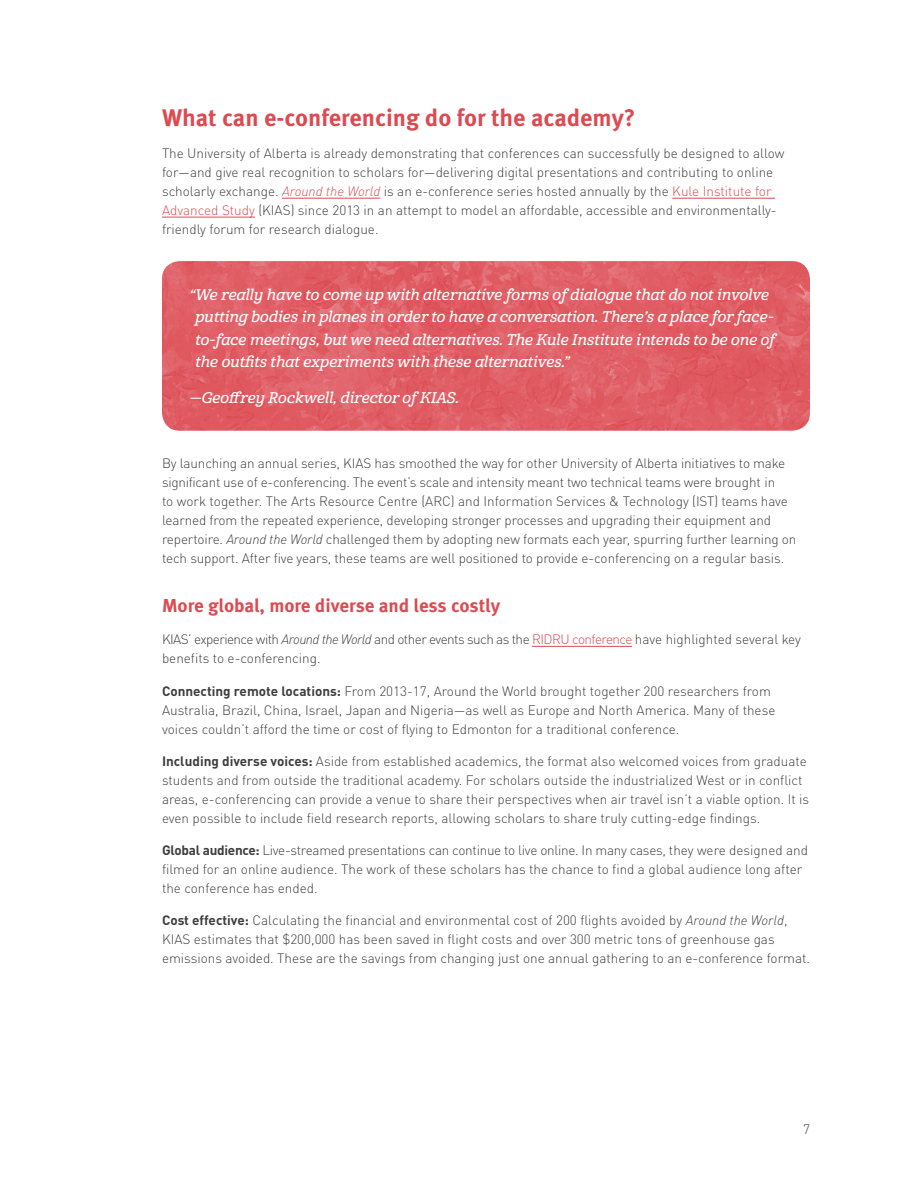
<style>
.page{position:relative;width:918px;height:1188px;background:#fff}
.page>*{position:absolute;margin:0;border:0;box-sizing:border-box;transform-origin:0 0}
.t1{font:700 24px "Meta Pro";color:#db4b51}
.t2{font:700 18.75px "Meta Pro";color:#db4b51}
.t3{font:15px/22.5px "Cabrito Nor Dem It";color:#fff}
.t4{font:300 13.5px/18.9px "DIN Pro";color:#3e3e3f}
.t5{font:300 13.5px/18.9px "DIN Pro";letter-spacing:-.04em;color:#3e3e3f}
.s1{font-style:italic;color:#db4b51}
.s2{color:#db4b51}
.s3{font-style:italic}
.s4{font-weight:700}
</style>
<div class="page">
<img style="left:162px;top:261px;width:648px;height:170px">
<hr style="left:282px;top:198px;width:98px;height:1px;background:#db4b51">
<hr style="left:672px;top:198px;width:103px;height:1px;background:#db4b51">
<hr style="left:162px;top:217px;width:93px;height:1px;background:#db4b51">
<hr style="left:532px;top:646px;width:100px;height:1px;background:#db4b51">
<h1 class="t1" style="left:162px;top:103px;width:475px">What can e-conferencing do for the academy?</h1>
<p class="t4" style="left:162px;top:143px;width:624px">The University of Alberta is already demonstrating that conferences can successfully be designed to allow for—and give real recognition to scholars for—delivering digital presentations and contributing to online scholarly exchange. <span class="s1">Around the World</span> is an e-conference series hosted annually by the <span class="s2">Kule Institute for Advanced Study</span> (KIAS) since 2013 in an attempt to model an affordable, accessible and environmentally&shy;friendly forum for research dialogue.</p>
<p class="t3" style="left:195px;top:283px;width:581px;text-indent:-6px">“We really have to come up with alternative forms of dialogue that do not involve putting bodies in planes in order to have a conversation. There’s a place for face&shy;to-face meetings, but we need alternatives. The Kule Institute intends to be one of the outfits that experiments with these alternatives.”</p>
<p class="t3" style="left:189px;top:387px;width:271px">—Geoffrey Rockwell, director of KIAS.</p>
<p class="t4" style="left:162px;top:453px;width:636px">By launching an annual series, KIAS has smoothed the way for other University of Alberta initiatives to make significant use of e-conferencing. The event’s scale and intensity meant two technical teams were brought in<br>to work together. The Arts Resource Centre (ARC) and Information Services &amp; Technology (IST) teams have learned from the repeated experience, developing stronger processes and upgrading their equipment and repertoire. <span class="s3">Around the World</span> challenged them by adopting new formats each year, spurring further learning on tech support. After five years, these teams are well positioned to provide e-conferencing on a regular basis.</p>
<h2 class="t2" style="left:162px;top:594px;width:340px">More global, more diverse and less costly</h2>
<p class="t5" style="left:162px;top:629px;width:641px">KIAS’ experience with <span class="s3">Around the World</span> and other events such as the <span class="s2">RIDRU conference</span> have highlighted several key benefits to e-conferencing.</p>
<p class="t4" style="left:162px;top:680px;width:615px"><span class="s4">Connecting remote locations:</span> From 2013-17, Around the World brought together 200 researchers from<br>Australia, Brazil, China, Israel, Japan and Nigeria—as well as Europe and North America. Many of these voices couldn’t afford the time or cost of flying to Edmonton for a traditional conference.</p>
<p class="t4" style="left:162px;top:750px;width:649px"><span class="s4">Including diverse voices:</span> Aside from established academics, the format also welcomed voices from graduate students and from outside the traditional academy. For scholars outside the industrialized West or in conflict areas, e-conferencing can provide a venue to share their perspectives when air travel isn’t a viable option. It is even possible to include field research reports, allowing scholars to share truly cutting-edge findings.</p>
<p class="t4" style="left:162px;top:840px;width:648px"><span class="s4">Global audience:</span> Live-streamed presentations can continue to live online. In many cases, they were designed and filmed for an online audience. The work of these scholars has the chance to find a global audience long after the conference has ended.</p>
<p class="t4" style="left:162px;top:910px;width:650px"><span class="s4">Cost effective:</span> Calculating the financial and environmental cost of 200 flights avoided by <span class="s3">Around the World</span>,<br>KIAS estimates that $200,000 has been saved in flight costs and over 300 metric tons of greenhouse gas emissions avoided. These are the savings from changing just one annual gathering to an e-conference format.</p>
<p class="t4" style="left:803px;top:1119px;width:8px">7</p>
</div>
